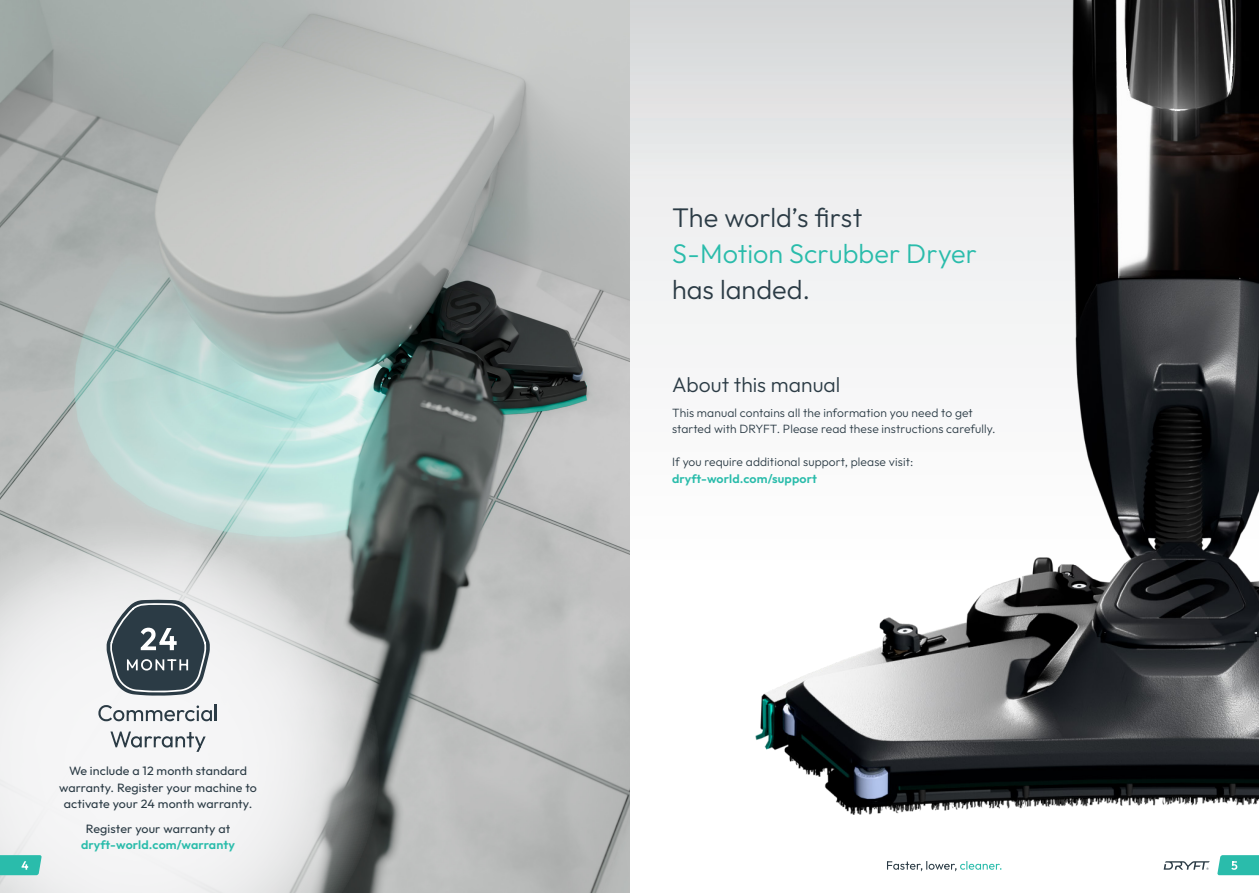
<style>
.page{position:relative;width:1259px;height:893px;background:#fff}
.page>*{position:absolute;margin:0;border:0;box-sizing:border-box;transform-origin:0 0}
.Body_Copy{font:300 27px/36px "Outfit";color:#2b3b45}
.Body_Copy-2{font:300 21px "Outfit";color:#2b3b45}
.Body_Copy-3{font:300 12px/16.5px "Outfit";letter-spacing:.01em;color:#2b3b45}
.Body_Copy-4{font:12px/16.5px "Outfit";letter-spacing:.01em;color:#2b3b45;text-align:center;scale:1.04 1}
.Body_Copy-5{font:600 12px/16.5px "Outfit";color:#2abcab;text-align:center;scale:1.04 1}
.s1{font-weight:400;color:#2b3b45}
.s2{color:#2abcab}
.s3{font-weight:600;color:#2abcab}
</style>
<div class="page">
<div style="left:629px;top:0;width:630px;height:727px;background:linear-gradient(to bottom,#dedfe0,#fff)"></div>
<img style="left:727px;top:0;width:532px;height:815px">
<svg style="left:887px;top:861px;width:114px;height:10px"></svg>
<svg style="left:1163px;top:861px;width:46px;height:9px"></svg>
<svg style="left:1217px;top:855px;width:42px;height:20px"></svg>
<img style="left:0;top:0;width:629px;height:893px">
<svg style="left:0;top:521px;width:349px;height:17px;background:#c4d0cd"></svg>
<svg style="left:0;top:538px;width:380px;height:355px;fill:#edeeee"></svg>
<svg style="left:98px;top:705px;width:119px;height:16px"></svg>
<svg style="left:110px;top:731px;width:96px;height:21px"></svg>
<svg style="left:106px;top:600px;width:104px;height:96px"></svg>
<svg style="left:0;top:855px;width:42px;height:20px"></svg>
<p class="Body_Copy-4" style="left:59px;top:763px;width:192px">We include a 12 month standard warranty. Register your machine to activate your 24 month warranty.</p>
<p class="Body_Copy-5" style="left:81px;top:820px;width:149px"><span class="s1">Register your warranty at </span>dryft-world.com/warranty</p>
<p class="Body_Copy" style="left:672px;top:200px;width:306px">The world’s first<br><span class="s2">S-Motion Scrubber Dryer </span>has landed.</p>
<p class="Body_Copy-2" style="left:672px;top:371px;width:170px">About this manual</p>
<p class="Body_Copy-3" style="left:672px;top:404px;width:325px">This manual contains all the information you need to get started with DRYFT. Please read these instructions carefully.</p>
<p class="Body_Copy-3" style="left:672px;top:454px;width:243px">If you require additional support, please visit: <span class="s3">dryft-world.com/support</span></p>
</div>
